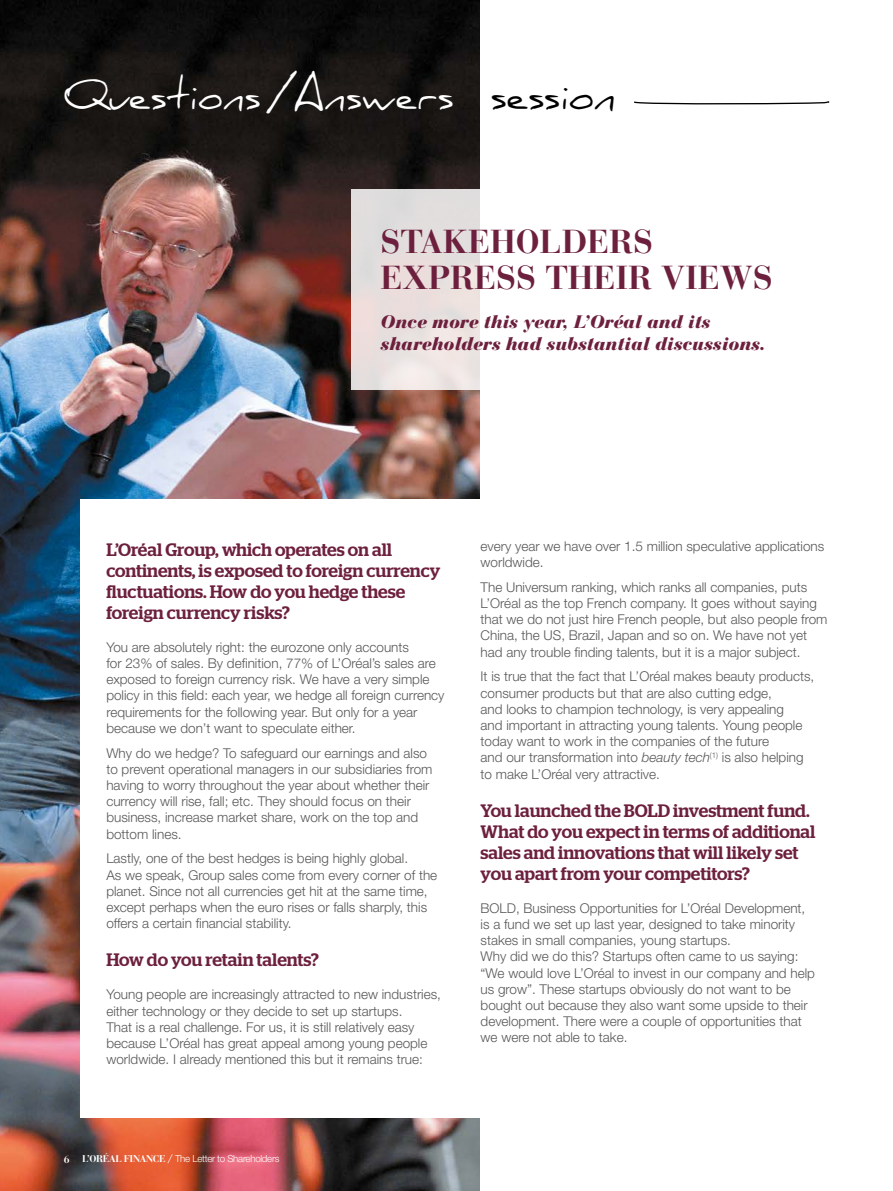
<style>
.page{position:relative;width:893px;height:1191px;background:#fff}
.page>*{position:absolute;margin:0;border:0;box-sizing:border-box;transform-origin:0 0}
.t1{font:42px "Daniel";color:#fff}
.t2{font:42px "Daniel";color:#000}
.TITRE_REPORTAGE{font:700 33px/36px "Bauer Bodoni";color:#6d203d}
.TEXTE_COURANT{font:500 18px/21px "Stag";color:#6d203d}
.t3{font:italic 900 18px "Bauer Bodoni";letter-spacing:-.01em;color:#6d203d}
.TEXTE_COURANT-2{font:300 13.5px/16.2px "Helvetica Neue LT Std";color:#575756}
.t4{font:700 10.5px "Bauer Bodoni";color:#fff}
.t5{font:300 9.75px "Helvetica Neue LT Std";letter-spacing:-.03em;color:#fff}
.s1{font-family:"Bauer Bodoni";font-weight:700}
.s2{font-family:"Gotham Rounded";font-weight:400}
.s3{font-style:italic}
</style>
<div class="page">
<img style="left:0;top:0;width:480px;height:1191px">
<div style="left:80px;top:499px;width:813px;height:618px;background:#fff"></div>
<svg style="left:351px;top:189px;width:129px;height:201px;background:#e7dfde"></svg>
<svg style="left:634px;top:101px;width:195px;height:4px"></svg>
<p class="t1" style="left:64px;top:70px;width:391px">Questions /Answers</p>
<p class="t2" style="left:491px;top:70px;width:126px">session</p>
<p class="TITRE_REPORTAGE" style="left:381px;top:224px;width:394px">STAKEHOLDERS<br>EXPRESS THEIR VIEWS</p>
<p class="t3" style="left:381px;top:311px;width:331px">Once more this year, L’Oréal and its</p>
<p class="t3" style="left:381px;top:332px;width:386px">shareholders had substantial discussions.</p>
<p class="TEXTE_COURANT" style="left:106px;top:538px;width:336px">L’Oréal Group, which operates on all continents, is exposed to foreign currency fluctuations. How do you hedge these foreign currency risks?</p>
<p class="TEXTE_COURANT-2" style="left:106px;top:638px;width:340px">You are absolutely right: the eurozone only accounts<br>for 23% of sales. By definition, 77% of L’Oréal’s sales are exposed to foreign currency risk. We have a very simple policy in this field: each year, we hedge all foreign currency requirements for the following year. But only for a year because we don’t want to speculate either.</p>
<p class="TEXTE_COURANT-2" style="left:106px;top:744px;width:328px">Why do we hedge? To safeguard our earnings and also to prevent operational managers in our subsidiaries from having to worry throughout the year about whether their currency will rise, fall; etc. They should focus on their business, increase market share, work on the top and bottom lines.</p>
<p class="TEXTE_COURANT-2" style="left:106px;top:850px;width:332px">Lastly, one of the best hedges is being highly global.<br>As we speak, Group sales come from every corner of the planet. Since not all currencies get hit at the same time, except perhaps when the euro rises or falls sharply, this offers a certain financial stability.</p>
<p class="TEXTE_COURANT" style="left:106px;top:949px;width:214px">How do you retain talents?</p>
<p class="TEXTE_COURANT-2" style="left:106px;top:986px;width:336px">Young people are increasingly attracted to new industries, either technology or they decide to set up startups.<br>That is a real challenge. For us, it is still relatively easy because L’Oréal has great appeal among young people worldwide. I already mentioned this but it remains true:</p>
<p class="t4" style="left:64px;top:1152px;width:7px">6</p>
<p class="t5" style="left:82px;top:1152px;width:199px"><span class="s1">L’ORÉAL FINANCE</span> <span class="s2">/</span> The Letter to Shareholders</p>
<p class="TEXTE_COURANT-2" style="left:481px;top:537px;width:345px">every year we have over 1.5 million speculative applications worldwide.</p>
<p class="TEXTE_COURANT-2" style="left:481px;top:578px;width:348px">The Universum ranking, which ranks all companies, puts L’Oréal as the top French company. It goes without saying that we do not just hire French people, but also people from China, the US, Brazil, Japan and so on. We have not yet had any trouble finding talents, but it is a major subject.</p>
<p class="TEXTE_COURANT-2" style="left:481px;top:668px;width:335px">It is true that the fact that L’Oréal makes beauty products, consumer products but that are also cutting edge,<br>and looks to champion technology, is very appealing<br>and important in attracting young talents. Young people today want to work in the companies of the future<br>and our transformation into <span class="s3">beauty tech</span><sup>(1)</sup> is also helping to make L’Oréal very attractive.</p>
<p class="TEXTE_COURANT" style="left:481px;top:799px;width:336px">You launched the BOLD investment fund.<br>What do you expect in terms of additional sales and innovations that will likely set you apart from your competitors?</p>
<p class="TEXTE_COURANT-2" style="left:481px;top:899px;width:336px">BOLD, Business Opportunities for L’Oréal Development, is a fund we set up last year, designed to take minority stakes in small companies, young startups.<br>Why did we do this? Startups often came to us saying: “We would love L’Oréal to invest in our company and help us grow”. These startups obviously do not want to be bought out because they also want some upside to their development. There were a couple of opportunities that we were not able to take.</p>
</div>
